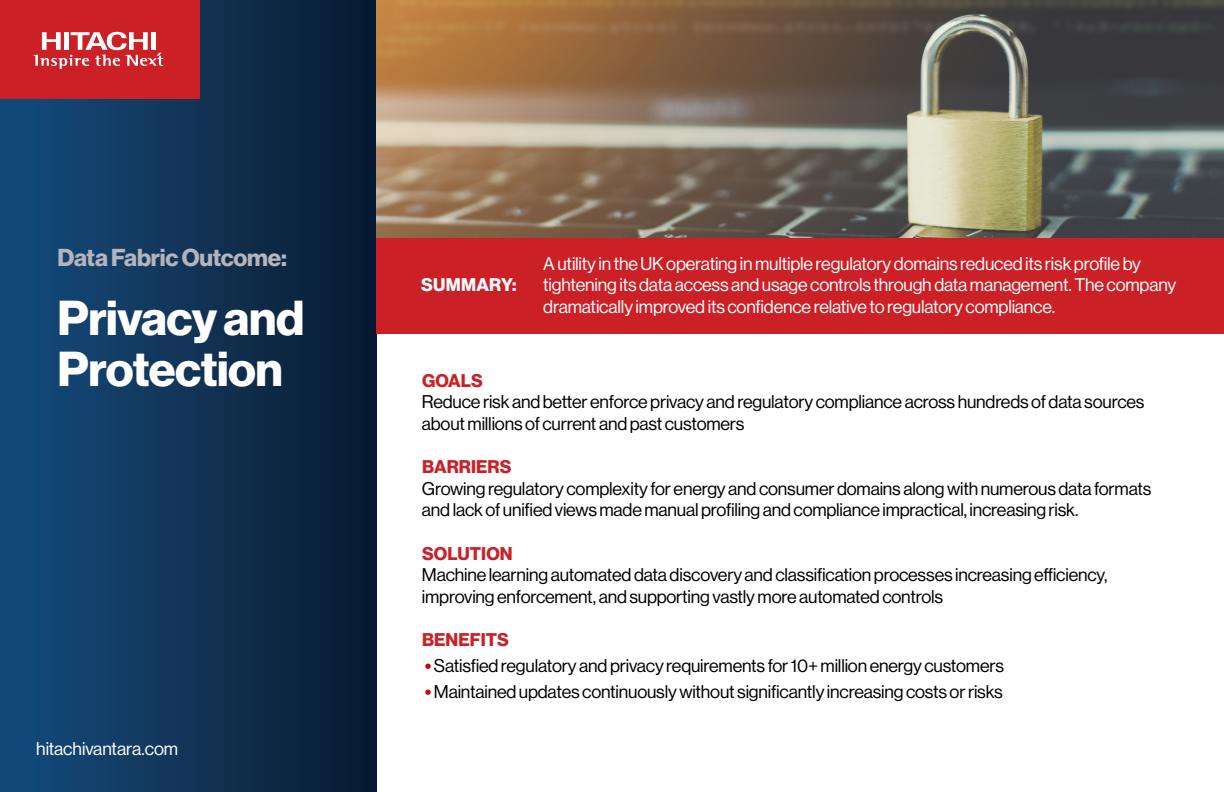
<style>
.page{position:relative;width:1224px;height:792px;background:#fff}
.page>*{position:absolute;margin:0;border:0;box-sizing:border-box;transform-origin:0 0}
.t1{font:48px/51px "N Haas Grotesk DS Pro 75 Bd";letter-spacing:-.01em;color:#fff}
.t2{font:24px "N Haas Grotesk DS Pro 75 Bd";letter-spacing:-.01em;color:#b4b4bc}
.t3{font:18px/21.6px "N Haas Grotesk DS Pro 55 Rg";letter-spacing:-.01em;color:#000}
.t4{font:18px/21.6px "N Haas Grotesk DS Pro 55 Rg";letter-spacing:-.01em;color:#fff}
.t5{font:18px "N Haas Grotesk DS Pro 75 Bd";letter-spacing:.005em;color:#cc2027}
.t6{font:18px "N Haas Grotesk DS Pro 75 Bd";letter-spacing:.015em;color:#fff}
.s1{font-family:"N Haas Grotesk DS Pro 75 Bd";color:#c00}
</style>
<div class="page">
<div style="left:0;top:0;width:376px;height:792px;background:linear-gradient(to right,#154c7f,#0a1b30)"></div>
<div style="left:0;top:0;width:200px;height:99px;background:#cc2027"></div>
<svg style="left:34px;top:32px;width:129px;height:37px"></svg>
<img style="left:376px;top:0;width:848px;height:238px">
<div style="left:376px;top:238px;width:848px;height:96px;background:#cc2027"></div>
<h2 class="t2" style="left:58px;top:244px;width:231px">Data Fabric Outcome:</h2>
<h1 class="t1" style="left:58px;top:294px;width:248px">Privacy and<br>Protection</h1>
<p class="t4" style="left:36px;top:738px;width:143px">hitachivantara.com</p>
<p class="t6" style="left:421px;top:274px;width:97px">SUMMARY:</p>
<p class="t4" style="left:543px;top:253px;width:635px">A utility in the UK operating in multiple regulatory domains reduced its risk profile by tightening its data access and usage controls through data management. The company dramatically improved its confidence relative to regulatory compliance.</p>
<p class="t5" style="left:422px;top:370px;width:62px">GOALS</p>
<p class="t3" style="left:422px;top:391px;width:724px">Reduce risk and better enforce privacy and regulatory compliance across hundreds of data sources about millions of current and past customers</p>
<p class="t5" style="left:422px;top:456px;width:91px">BARRIERS</p>
<p class="t3" style="left:422px;top:478px;width:731px">Growing regulatory complexity for energy and consumer domains along with numerous data formats and lack of unified views made manual profiling and compliance impractical, increasing risk.</p>
<p class="t5" style="left:422px;top:543px;width:92px">SOLUTION</p>
<p class="t3" style="left:422px;top:564px;width:687px">Machine learning automated data discovery and classification processes increasing efficiency, improving enforcement, and supporting vastly more automated controls</p>
<p class="t5" style="left:422px;top:629px;width:88px">BENEFITS</p>
<p class="t3" style="left:425px;top:655px;width:581px"><span class="s1">•</span>Satisfied regulatory and privacy requirements for 10+ million energy customers</p>
<p class="t3" style="left:425px;top:681px;width:579px"><span class="s1">•</span>Maintained updates continuously without significantly increasing costs or risks</p>
</div>
